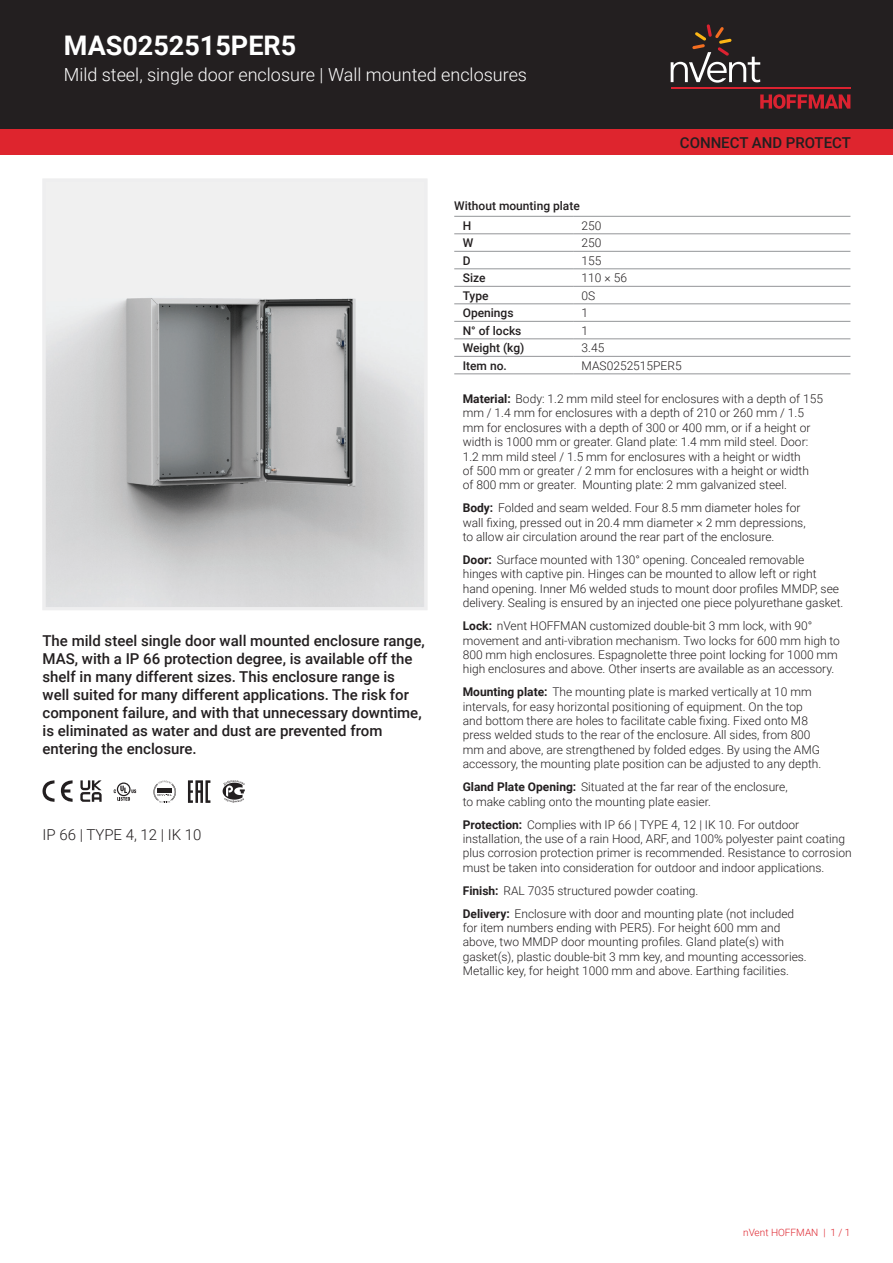
<style>
.page{position:relative;width:893px;height:1263px;background:#fff}
.page>*{position:absolute;margin:0;border:0;box-sizing:border-box;transform-origin:0 0}
.t1{font:700 27px "Roboto";color:#fff}
.t2{font:300 18px "Roboto";color:#fff}
.t3{font:500 15px/18px "Roboto";color:#231f20}
.t4{font:300 15px "Roboto";color:#231f20}
.t5{font:300 12px/14.4px "Roboto";color:#231f20}
.t6{font:500 12px/20.1px "Roboto";color:#231f20}
.t7{font:300 10.05px "Roboto";color:#de252e}
.s1{font-weight:700}
</style>
<div class="page">
<div style="left:0;top:0;width:893px;height:129px;background:#231f20"></div>
<svg style="left:760px;top:94px;width:90px;height:15px"></svg>
<hr style="left:671px;top:88px;width:179px;height:1px;background:#db2230">
<svg style="left:671px;top:24px;width:89px;height:59px"></svg>
<div style="left:0;top:129px;width:893px;height:26px;background:#de252e"></div>
<hr style="left:454px;top:216px;width:119px;height:1px;background:#939598">
<hr style="left:454px;top:234px;width:119px;height:1px;background:#939598">
<hr style="left:573px;top:216px;width:277px;height:1px;background:#939598">
<hr style="left:573px;top:234px;width:277px;height:1px;background:#939598">
<hr style="left:454px;top:251px;width:119px;height:1px;background:#939598">
<hr style="left:573px;top:251px;width:277px;height:1px;background:#939598">
<hr style="left:454px;top:269px;width:119px;height:1px;background:#939598">
<hr style="left:573px;top:269px;width:277px;height:1px;background:#939598">
<hr style="left:454px;top:286px;width:119px;height:1px;background:#939598">
<hr style="left:573px;top:286px;width:277px;height:1px;background:#939598">
<hr style="left:454px;top:304px;width:119px;height:1px;background:#939598">
<hr style="left:573px;top:304px;width:277px;height:1px;background:#939598">
<hr style="left:454px;top:321px;width:119px;height:1px;background:#939598">
<hr style="left:573px;top:321px;width:277px;height:1px;background:#939598">
<hr style="left:454px;top:339px;width:119px;height:1px;background:#939598">
<hr style="left:573px;top:339px;width:277px;height:1px;background:#939598">
<hr style="left:454px;top:356px;width:119px;height:1px;background:#939598">
<hr style="left:454px;top:374px;width:119px;height:1px;background:#939598">
<hr style="left:573px;top:356px;width:277px;height:1px;background:#939598">
<hr style="left:573px;top:374px;width:277px;height:1px;background:#939598">
<img style="left:47px;top:183px;width:376px;height:423px">
<svg style="left:43px;top:780px;width:30px;height:22px"></svg>
<svg style="left:80px;top:780px;width:22px;height:22px"></svg>
<svg style="left:114px;top:782px;width:22px;height:19px"></svg>
<svg style="left:153px;top:781px;width:23px;height:21px"></svg>
<svg style="left:188px;top:780px;width:22px;height:23px"></svg>
<svg style="left:223px;top:780px;width:22px;height:23px"></svg>
<div style="left:43px;top:179px;width:384px;height:431px;border:3px solid #eeeeef"></div>
<h1 class="t1" style="left:64px;top:27px;width:234px">MAS0252515PER5</h1>
<h2 class="t2" style="left:64px;top:62px;width:465px">Mild steel, single door enclosure | Wall mounted enclosures</h2>
<p class="t6" style="left:463px;top:195px;width:119px;text-indent:-9px">Without mounting plate<br>H</p>
<p class="t5" style="left:582px;top:218px;width:21px">250</p>
<p class="t3" style="left:680px;top:133px;width:173px">CONNECT AND PROTECT</p>
<p class="t3" style="left:43px;top:631px;width:384px">The mild steel single door wall mounted enclosure range, MAS, with a IP 66 protection degree, is available off the shelf in many different sizes. This enclosure range is well suited for many different applications. The risk for component failure, and with that unnecessary downtime, is eliminated as water and dust are prevented from entering the enclosure.</p>
<p class="t4" style="left:43px;top:824px;width:161px">IP 66 | TYPE 4, 12 | IK 10</p>
<p class="t6" style="left:463px;top:232px;width:12px">W</p>
<p class="t5" style="left:582px;top:235px;width:21px">250</p>
<p class="t6" style="left:463px;top:250px;width:9px">D</p>
<p class="t5" style="left:582px;top:253px;width:21px">155</p>
<p class="t6" style="left:463px;top:267px;width:24px">Size</p>
<p class="t5" style="left:582px;top:270px;width:47px">110 × 56</p>
<p class="t6" style="left:463px;top:285px;width:27px">Type</p>
<p class="t5" style="left:582px;top:288px;width:15px">0S</p>
<p class="t6" style="left:463px;top:302px;width:52px">Openings</p>
<p class="t5" style="left:582px;top:305px;width:8px">1</p>
<p class="t6" style="left:463px;top:320px;width:60px">N° of locks</p>
<p class="t5" style="left:582px;top:323px;width:8px">1</p>
<p class="t6" style="left:463px;top:337px;width:63px">Weight (kg)</p>
<p class="t5" style="left:582px;top:340px;width:24px">3.45</p>
<p class="t6" style="left:463px;top:355px;width:46px">Item no.</p>
<p class="t5" style="left:582px;top:358px;width:102px">MAS0252515PER5</p>
<p class="t5" style="left:463px;top:391px;width:362px"><span class="s1">Material:</span> Body: 1.2 mm mild steel for enclosures with a depth of 155 mm / 1.4 mm for enclosures with a depth of 210 or 260 mm / 1.5 mm for enclosures with a depth of 300 or 400 mm, or if a height or width is 1000 mm or greater. Gland plate: 1.4 mm mild steel. Door:<br>1.2 mm mild steel / 1.5 mm for enclosures with a height or width<br>of 500 mm or greater / 2 mm for enclosures with a height or width<br>of 800 mm or greater. Mounting plate: 2 mm galvanized steel.</p>
<p class="t5" style="left:463px;top:500px;width:344px"><span class="s1">Body:</span> Folded and seam welded. Four 8.5 mm diameter holes for wall fixing, pressed out in 20.4 mm diameter × 2 mm depressions, to allow air circulation around the rear part of the enclosure.</p>
<p class="t5" style="left:463px;top:552px;width:382px"><span class="s1">Door:</span> Surface mounted with 130° opening. Concealed removable<br>hinges with captive pin. Hinges can be mounted to allow left or right hand opening. Inner M6 welded studs to mount door profiles MMDP, see delivery. Sealing is ensured by an injected one piece polyurethane gasket.</p>
<p class="t5" style="left:463px;top:618px;width:379px"><span class="s1">Lock:</span> nVent HOFFMAN customized double-bit 3 mm lock, with 90° movement and anti-vibration mechanism. Two locks for 600 mm high to 800 mm high enclosures. Espagnolette three point locking for 1000 mm high enclosures and above. Other inserts are available as an accessory.</p>
<p class="t5" style="left:463px;top:684px;width:360px"><span class="s1">Mounting plate:</span> The mounting plate is marked vertically at 10 mm intervals, for easy horizontal positioning of equipment. On the top and bottom there are holes to facilitate cable fixing. Fixed onto M8 press welded studs to the rear of the enclosure. All sides, from 800 mm and above, are strengthened by folded edges. By using the AMG accessory, the mounting plate position can be adjusted to any depth.</p>
<p class="t5" style="left:463px;top:779px;width:326px"><span class="s1">Gland Plate Opening:</span> Situated at the far rear of the enclosure, to make cabling onto the mounting plate easier.</p>
<p class="t5" style="left:463px;top:816px;width:390px"><span class="s1">Protection:</span> Complies with IP 66 | TYPE 4, 12 | IK 10. For outdoor installation, the use of a rain Hood, ARF, and 100% polyester paint coating plus corrosion protection primer is recommended. Resistance to corrosion must be taken into consideration for outdoor and indoor applications.</p>
<p class="t5" style="left:463px;top:878px;width:333px;line-height:23px"><span class="s1">Finish:</span> RAL 7035 structured powder coating.<br><span class="s1">Delivery:</span> Enclosure with door and mounting plate (not included</p>
<p class="t5" style="left:463px;top:920px;width:346px">for item numbers ending with PER5). For height 600 mm and above, two MMDP door mounting profiles. Gland plate(s) with gasket(s), plastic double-bit 3 mm key, and mounting accessories.<br>Metallic key, for height 1000 mm and above. Earthing facilities.</p>
<p class="t7" style="left:743px;top:1226px;width:109px">nVent HOFFMAN | 1 / 1</p>
</div>
